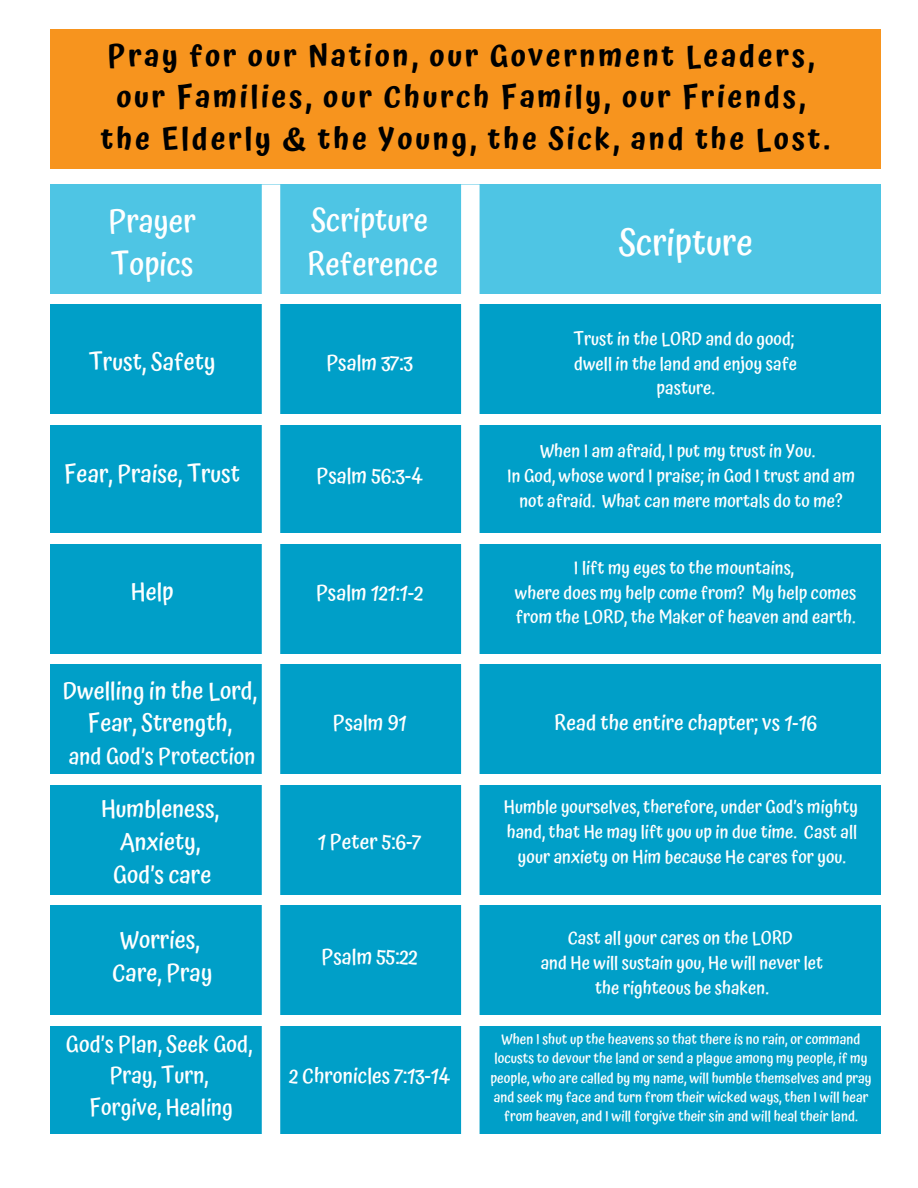
<style>
.page{position:relative;width:918px;height:1188px;background:#fff}
.page>*{position:absolute;margin:0;border:0;box-sizing:border-box;transform-origin:0 0}
.t1{font:500 36px "Atma";color:#fff}
.t2{font:500 31.5px/43.8px "Atma";color:#fff}
.t3{font:600 30px/41.7px "Atma";letter-spacing:.085em;color:#000;text-align:center}
.t4{font:500 24px/32.7px "Atma";color:#fff;text-align:center}
.t5{font:500 22.5px/31.3px "Atma";color:#fff;text-align:center}
.t6{font:500 21px "Atma";color:#fff}
.t7{font:500 18px/24.8px "Atma";color:#fff;text-align:center}
.t8{font:500 14.25px/19.2px "Atma";color:#fff;text-align:center}
</style>
<div class="page">
<div style="left:50px;top:185px;width:831px;height:109px;background:#4ec5e4"></div>
<div style="left:50px;top:305px;width:831px;height:109px;background:#009fc8"></div>
<div style="left:50px;top:425px;width:831px;height:108px;background:#009fc8"></div>
<div style="left:50px;top:545px;width:831px;height:109px;background:#009fc8"></div>
<div style="left:50px;top:665px;width:831px;height:109px;background:#009fc8"></div>
<div style="left:50px;top:785px;width:831px;height:109px;background:#009fc8"></div>
<div style="left:50px;top:906px;width:831px;height:109px;background:#009fc8"></div>
<div style="left:50px;top:1026px;width:831px;height:108px;background:#009fc8"></div>
<div style="left:50px;top:29px;width:831px;height:140px;background:#f7941e"></div>
<svg style="left:461px;top:185px;width:19px;height:949px"></svg>
<div style="left:262px;top:185px;width:18px;height:949px;background:#fff"></div>
<h3 class="t3" style="left:101px;top:34px;width:731px">Pray for our Nation, our Government Leaders, our Families, our Church Family, our Friends, the Elderly &amp; the Young, the Sick, and the Lost.</h3>
<h2 class="t2" style="left:109px;top:199px;width:89px">Prayer<br>Topics</h2>
<h2 class="t2" style="left:307px;top:198px;width:133px">Scripture<br>Reference</h2>
<h3 class="t4" style="left:89px;top:346px;width:129px">Trust, Safety</h3>
<h3 class="t4" style="left:64px;top:457px;width:178px">Fear, Praise, Trust</h3>
<p class="t6" style="left:326px;top:350px;width:88px">Psalm 37:3</p>
<p class="t6" style="left:316px;top:463px;width:108px">Psalm 56:3-4</p>
<h3 class="t4" style="left:131px;top:576px;width:44px">Help</h3>
<h3 class="t4" style="left:63px;top:674px;width:196px">Dwelling in the Lord,<br>Fear, Strength,</h3>
<p class="t5" style="left:69px;top:741px;width:188px">and God’s Protection</p>
<h3 class="t4" style="left:101px;top:793px;width:119px">Humbleness,<br>Anxiety,<br>God’s care</h3>
<h3 class="t4" style="left:112px;top:924px;width:102px">Worries,<br>Care, Pray</h3>
<p class="t5" style="left:66px;top:1028px;width:188px">God’s Plan, Seek God,<br>Pray, Turn,<br>Forgive, Healing</p>
<p class="t6" style="left:316px;top:580px;width:109px">Psalm 121:1-2</p>
<p class="t6" style="left:333px;top:711px;width:75px">Psalm 91</p>
<p class="t6" style="left:318px;top:830px;width:105px">1 Peter 5:6-7</p>
<p class="t6" style="left:322px;top:945px;width:98px">Psalm 55:22</p>
<p class="t6" style="left:289px;top:1063px;width:162px">2 Chronicles 7:13-14</p>
<h1 class="t1" style="left:618px;top:221px;width:136px">Scripture</h1>
<p class="t7" style="left:574px;top:326px;width:225px">Trust in the LORD and do good; dwell in the land and enjoy safe pasture.</p>
<p class="t7" style="left:507px;top:438px;width:350px">When I am afraid, I put my trust in You.<br>In God, whose word I praise; in God I trust and am not afraid. What can mere mortals do to me?</p>
<p class="t7" style="left:515px;top:556px;width:343px">I lift my eyes to the mountains,<br>where does my help come from? My help comes from the LORD, the Maker of heaven and earth.</p>
<p class="t6" style="left:554px;top:711px;width:264px">Read the entire chapter; vs 1-16</p>
<p class="t7" style="left:504px;top:795px;width:356px">Humble yourselves, therefore, under God’s mighty hand, that He may lift you up in due time. Cast all your anxiety on Him because He cares for you.</p>
<p class="t7" style="left:541px;top:926px;width:284px">Cast all your cares on the LORD<br>and He will sustain you, He will never let the righteous be shaken.</p>
<p class="t8" style="left:490px;top:1030px;width:383px">When I shut up the heavens so that there is no rain, or command locusts to devour the land or send a plague among my people, if my people, who are called by my name, will humble themselves and pray and seek my face and turn from their wicked ways, then I will hear from heaven, and I will forgive their sin and will heal their land.</p>
</div>
